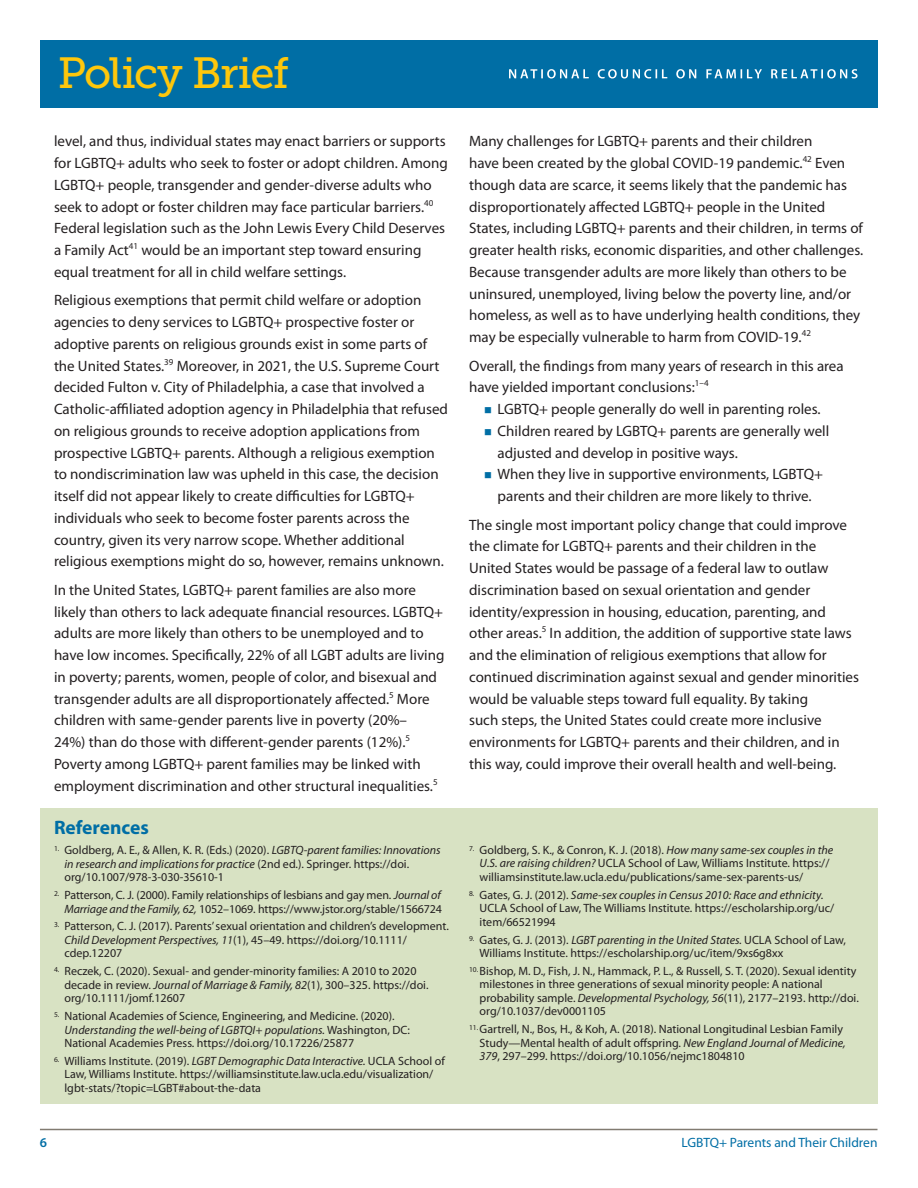
<style>
.page{position:relative;width:918px;height:1188px;background:#fff}
.page>*{position:absolute;margin:0;border:0;box-sizing:border-box;transform-origin:0 0}
.t1{font:43.5px "Museo Slab 500";letter-spacing:-.04em;color:#fec70c}
._2_subheads{font:700 19.5px "Myriad Pro";color:#006ea5}
.t2{font:15px/21.8px "Myriad Pro";color:#231f20}
.t3{font:13.5px "Myriad Pro";color:#006ea5}
.t4{font:600 13.5px "Myriad Pro";color:#006ea5}
.references{font:12px/13.5px "Myriad Pro";color:#231f20}
.s1{font-style:italic}
.s2{color:#006ea5}
</style>
<div class="page">
<hr style="left:40px;top:1129px;width:837px;height:1px;background:#817b71">
<div style="left:40px;top:40px;width:838px;height:68px;background:#006ea5"></div>
<svg style="left:509px;top:69px;width:349px;height:10px"></svg>
<div style="left:40px;top:808px;width:838px;height:296px;background:#d8e2c3"></div>
<h1 class="t1" style="left:58px;top:49px;width:233px">Policy Brief</h1>
<p class="t2" style="left:54px;top:130px;width:395px">level, and thus, individual states may enact barriers or supports for LGBTQ+ adults who seek to foster or adopt children. Among LGBTQ+ people, transgender and gender-diverse adults who seek to adopt or foster children may face particular barriers.<sup>40<br></sup>Federal legislation such as the John Lewis Every Child Deserves a Family Act<sup>41</sup> would be an important step toward ensuring equal treatment for all in child welfare settings.</p>
<p class="t2" style="left:54px;top:289px;width:396px">Religious exemptions that permit child welfare or adoption agencies to deny services to LGBTQ+ prospective foster or adoptive parents on religious grounds exist in some parts of the United States.<sup>39</sup> Moreover, in 2021, the U.S. Supreme Court decided Fulton v. City of Philadelphia, a case that involved a Catholic-affiliated adoption agency in Philadelphia that refused on religious grounds to receive adoption applications from prospective LGBTQ+ parents. Although a religious exemption to nondiscrimination law was upheld in this case, the decision itself did not appear likely to create difficulties for LGBTQ+ individuals who seek to become foster parents across the country, given its very narrow scope. Whether additional religious exemptions might do so, however, remains unknown.</p>
<p class="t2" style="left:54px;top:579px;width:392px">In the United States, LGBTQ+ parent families are also more likely than others to lack adequate financial resources. LGBTQ+ adults are more likely than others to be unemployed and to have low incomes. Specifically, 22% of all LGBT adults are living in poverty; parents, women, people of color, and bisexual and transgender adults are all disproportionately affected.<sup>5</sup> More children with same-gender parents live in poverty (20%–<br>24%) than do those with different-gender parents (12%).<sup>5<br></sup>Poverty among LGBTQ+ parent families may be linked with employment discrimination and other structural inequalities.<sup>5</sup></p>
<p class="_2_subheads" style="left:54px;top:815px;width:96px">References</p>
<p class="references" style="left:64px;top:843px;width:378px;text-indent:-10px"><sup>1.</sup> Goldberg, A. E., &amp; Allen, K. R. (Eds.) (2020). <span class="s1">LGBTQ-parent families: Innovations in research and implications for practice</span> (2nd ed.). Springer. https://doi. org/10.1007/978-3-030-35610-1</p>
<p class="references" style="left:54px;top:888px;width:390px;text-align:right"><sup>2.</sup> Patterson, C. J. (2000). Family relationships of lesbians and gay men. <span class="s1">Journal of<br>Marriage and the Family, 62,</span> 1052–1069. https://www.jstor.org/stable/1566724</p>
<p class="references" style="left:64px;top:919px;width:386px;text-indent:-10px"><sup>3.</sup> Patterson, C. J. (2017). Parents’ sexual orientation and children’s development.<br><span class="s1">Child Development Perspectives, 11</span>(1), 45–49. https://doi.org/10.1111/ cdep.12207</p>
<p class="references" style="left:64px;top:964px;width:366px;text-indent:-10px"><sup>4.</sup> Reczek, C. (2020). Sexual- and gender-minority families: A 2010 to 2020 decade in review. <span class="s1">Journal of Marriage &amp; Family, 82</span>(1), 300–325. https://doi. org/10.1111/jomf.12607</p>
<p class="references" style="left:64px;top:1009px;width:347px;text-indent:-10px"><sup>5.</sup> National Academies of Science, Engineering, and Medicine. (2020).<br><span class="s1">Understanding the well-being of LGBTQI+ populations.</span> Washington, DC:<br>National Academies Press. https://doi.org/10.17226/25877</p>
<p class="references" style="left:64px;top:1054px;width:382px;text-indent:-10px"><sup>6.</sup> Williams Institute. (2019). <span class="s1">LGBT Demographic Data Interactive.</span> UCLA School of<br>Law, Williams Institute. https://williamsinstitute.law.ucla.edu/visualization/ lgbt-stats/?topic=LGBT#about-the-data</p>
<p class="t2" style="left:469px;top:130px;width:396px">Many challenges for LGBTQ+ parents and their children<br>have been created by the global COVID-19 pandemic.<sup>42</sup> Even though data are scarce, it seems likely that the pandemic has disproportionately affected LGBTQ+ people in the United States, including LGBTQ+ parents and their children, in terms of greater health risks, economic disparities, and other challenges.<br>Because transgender adults are more likely than others to be uninsured, unemployed, living below the poverty line, and/or homeless, as well as to have underlying health conditions, they may be especially vulnerable to harm from COVID-19.<sup>42</sup></p>
<p class="t2" style="left:469px;top:354px;width:376px">Overall, the findings from many years of research in this area have yielded important conclusions:<sup>1–4</sup></p>
<p class="t2" style="left:484px;top:398px;width:338px"><span class="s2">■</span> LGBTQ+ people generally do well in parenting roles.</p>
<p class="t2" style="left:498px;top:420px;width:333px;text-indent:-14px"><span class="s2">■</span> Children reared by LGBTQ+ parents are generally well adjusted and develop in positive ways.</p>
<p class="t2" style="left:484px;top:463px;width:340px;text-align:center"><span class="s2">■</span> When they live in supportive environments, LGBTQ+ parents and their children are more likely to thrive.</p>
<p class="t2" style="left:469px;top:513px;width:391px">The single most important policy change that could improve the climate for LGBTQ+ parents and their children in the United States would be passage of a federal law to outlaw discrimination based on sexual orientation and gender identity/expression in housing, education, parenting, and other areas.<sup>5</sup> In addition, the addition of supportive state laws and the elimination of religious exemptions that allow for continued discrimination against sexual and gender minorities would be valuable steps toward full equality. By taking<br>such steps, the United States could create more inclusive environments for LGBTQ+ parents and their children, and in this way, could improve their overall health and well-being.</p>
<p class="references" style="left:480px;top:843px;width:355px;text-indent:-10px"><sup>7.</sup> Goldberg, S. K., &amp; Conron, K. J. (2018). <span class="s1">How many same-sex couples in the<br>U.S. are raising children?</span> UCLA School of Law, Williams Institute. https:// williamsinstitute.law.ucla.edu/publications/same-sex-parents-us/</p>
<p class="references" style="left:480px;top:888px;width:356px;text-indent:-10px"><sup>8.</sup> Gates, G. J. (2012). <span class="s1">Same-sex couples in Census 2010: Race and ethnicity.<br></span>UCLA School of Law, The Williams Institute. https://escholarship.org/uc/ item/66521994</p>
<p class="references" style="left:480px;top:933px;width:368px;text-indent:-10px"><sup>9.</sup> Gates, G. J. (2013). <span class="s1">LGBT parenting in the United States.</span> UCLA School of Law,<br>Williams Institute. https://escholarship.org/uc/item/9xs6g8xx</p>
<p class="references" style="left:480px;top:964px;width:381px;text-indent:-10px"><sup>10.</sup> Bishop, M. D., Fish, J. N., Hammack, P. L., &amp; Russell, S. T. (2020). Sexual identity milestones in three generations of sexual minority people: A national probability sample. <span class="s1">Developmental Psychology, 56</span>(11), 2177–2193. http://doi. org/10.1037/dev0001105</p>
<p class="references" style="left:480px;top:1022px;width:368px;text-indent:-10px"><sup>11.</sup> Gartrell, N., Bos, H., &amp; Koh, A. (2018). National Longitudinal Lesbian Family<br>Study—Mental health of adult offspring. <span class="s1">New England Journal of Medicine,<br>379</span>, 297–299. https://doi.org/10.1056/nejmc1804810</p>
<p class="t4" style="left:40px;top:1134px;width:9px">6</p>
<p class="t3" style="left:682px;top:1134px;width:197px">LGBTQ+ Parents and Their Children</p>
</div>
